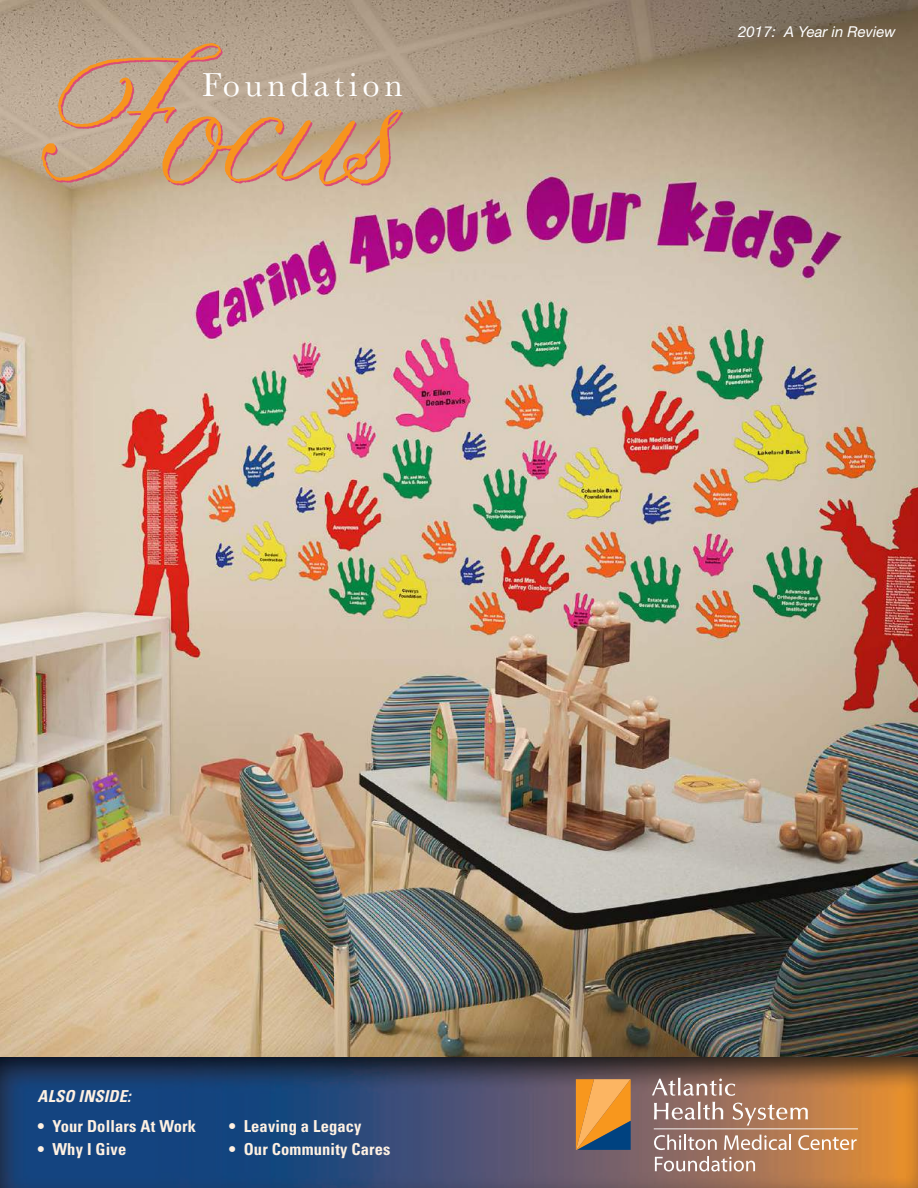
<style>
.page{position:relative;width:918px;height:1188px;background:#fff}
.page>*{position:absolute;margin:0;border:0;box-sizing:border-box;transform-origin:0 0}
.t1{font:183.3px "Nelly Script";color:#f7941e}
.t2{font:34.5px "Baskerville";letter-spacing:.14em;color:#fff}
.t3{font:700 condensed 16.5px "Univers";letter-spacing:.01em;color:#fff1e2}
.t4{font:italic 700 condensed 16.5px "Univers";letter-spacing:.01em;color:#fff1e2}
.t5{font:italic 15px "Helvetica Neue LT Std";color:#fff}
</style>
<div class="page">
<img style="left:0;top:0;width:918px;height:1188px">
<svg style="left:576px;top:1079px;width:55px;height:71px;background:#c58e48"></svg>
<svg style="left:654px;top:1135px;width:63px;height:15px"></svg>
<svg style="left:724px;top:1135px;width:67px;height:15px"></svg>
<svg style="left:798px;top:1135px;width:59px;height:15px"></svg>
<svg style="left:655px;top:1156px;width:100px;height:15px"></svg>
<svg style="left:652px;top:1078px;width:83px;height:18px"></svg>
<svg style="left:654px;top:1102px;width:204px;height:27px;background:#b78a6e"></svg>
<h1 class="t1" style="left:43px;top:-2px;width:361px">Focus</h1>
<h2 class="t2" style="left:202px;top:63px;width:202px">Foundation</h2>
<p class="t5" style="left:738px;top:23px;width:159px">2017: A Year in Review</p>
<p class="t4" style="left:37px;top:1086px;width:95px">ALSO INSIDE:</p>
<p class="t3" style="left:37px;top:1116px;width:160px">• Your Dollars At Work</p>
<p class="t3" style="left:37px;top:1139px;width:90px">• Why I Give</p>
<p class="t3" style="left:229px;top:1116px;width:134px">• Leaving a Legacy</p>
<p class="t3" style="left:229px;top:1139px;width:163px">• Our Community Cares</p>
</div>
